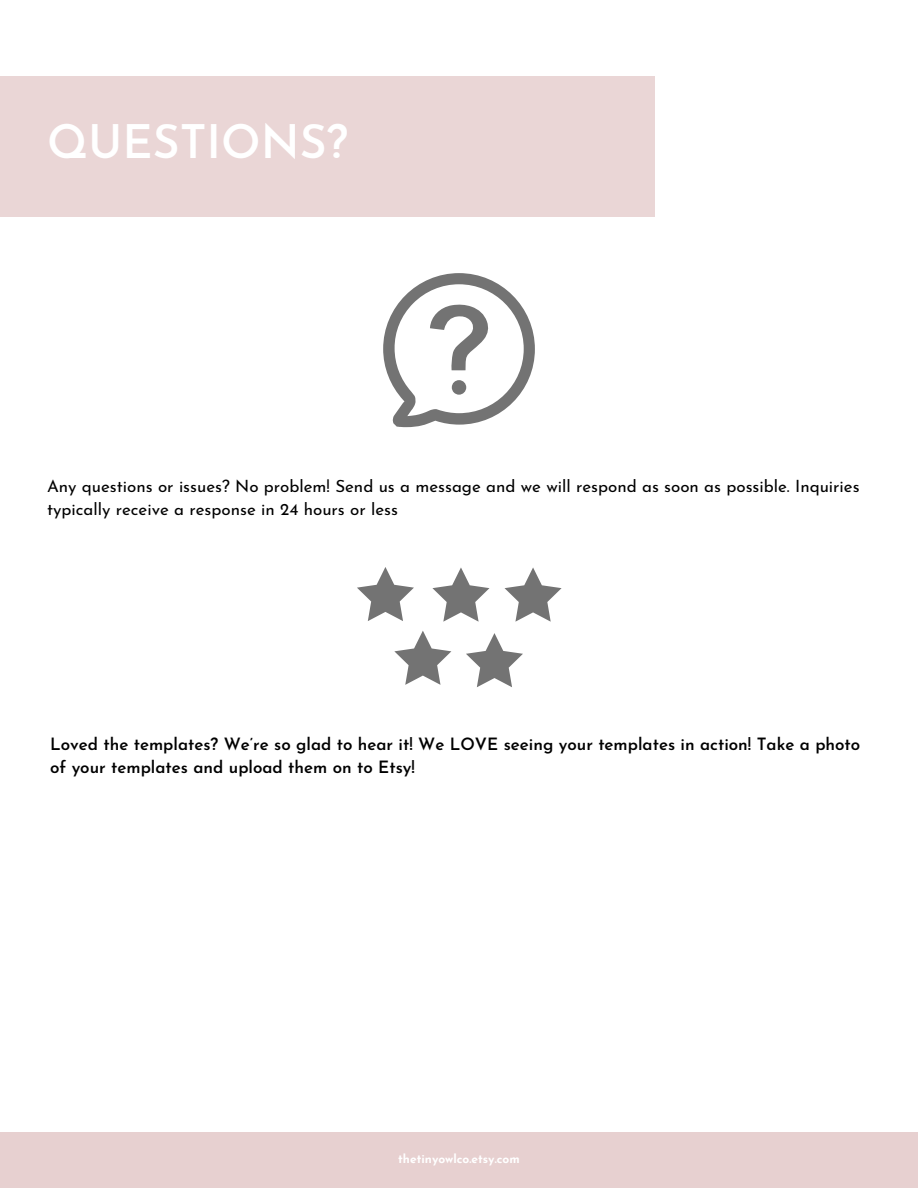
<style>
.page{position:relative;width:918px;height:1188px;background:#fff}
.page>*{position:absolute;margin:0;border:0;box-sizing:border-box;transform-origin:0 0}
.t1{font:600 46.2px "Josefin Sans";color:#fff}
.t2{font:16.95px/23.7px "Josefin Sans";color:#000}
.t3{font:600 16.95px/23.7px "Josefin Sans";color:#000}
.t4{font:700 12px "Josefin Sans";color:#fff}
</style>
<div class="page">
<div style="left:0;top:76px;width:655px;height:141px;background:#ead6d6"></div>
<div style="left:0;top:1132px;width:918px;height:56px;background:#e7d0d0"></div>
<svg style="left:383px;top:273px;width:152px;height:154px"></svg>
<svg style="left:432px;top:567px;width:57px;height:55px"></svg>
<svg style="left:505px;top:567px;width:57px;height:55px"></svg>
<svg style="left:466px;top:633px;width:57px;height:54px"></svg>
<svg style="left:357px;top:567px;width:57px;height:54px"></svg>
<svg style="left:394px;top:631px;width:57px;height:54px"></svg>
<p class="t1" style="left:47px;top:123px;width:302px">QUESTIONS?</p>
<p class="t2" style="left:47px;top:476px;width:814px">Any questions or issues? No problem! Send us a message and we will respond as soon as possible. Inquiries typically receive a response in 24 hours or less</p>
<p class="t3" style="left:50px;top:734px;width:812px">Loved the templates? We’re so glad to hear it! We LOVE seeing your templates in action! Take a photo of your templates and upload them on to Etsy!</p>
<p class="t4" style="left:398px;top:1154px;width:123px">thetinyowlco.etsy.com</p>
</div>
